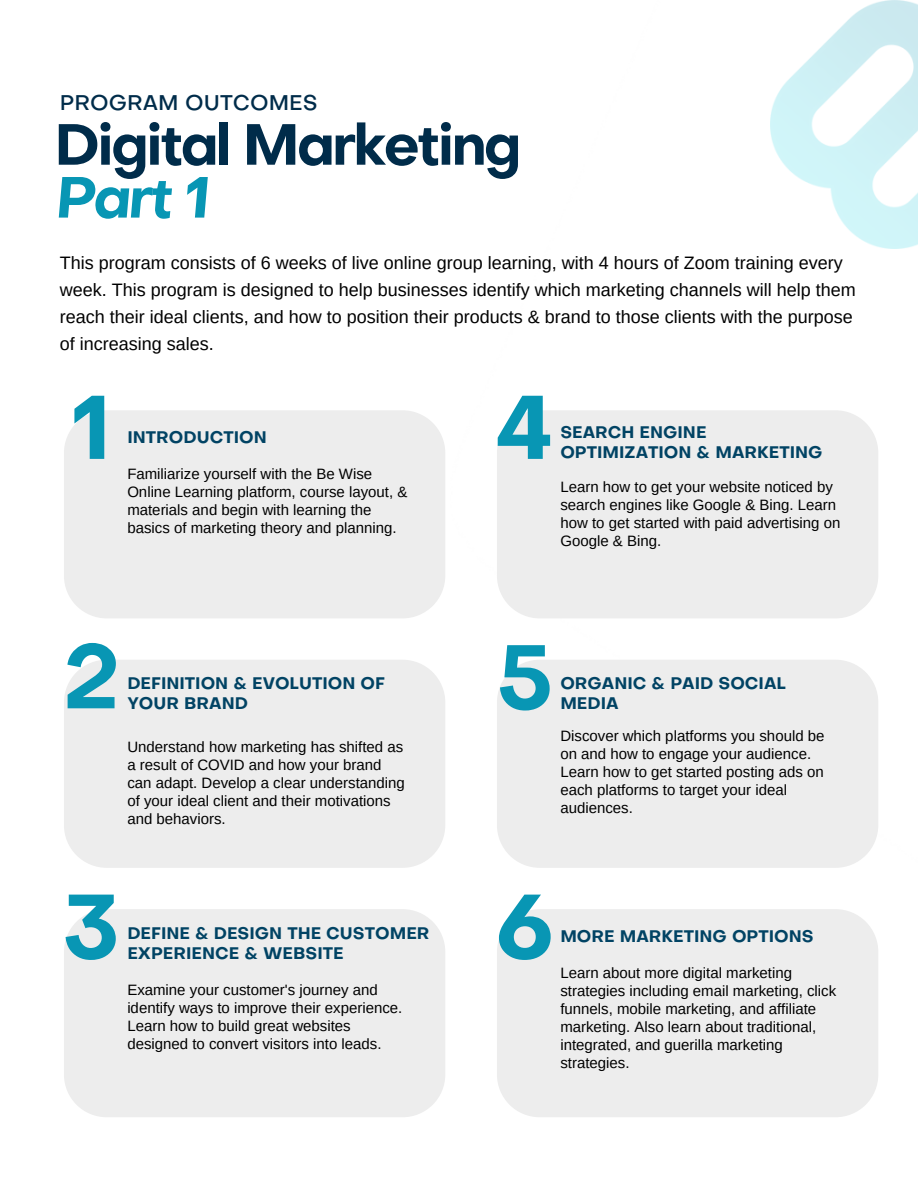
<style>
.page{position:relative;width:918px;height:1188px;background:#fff}
.page>*{position:absolute;margin:0;border:0;box-sizing:border-box;transform-origin:0 0}
.t1{font:700 88.65px "Objective";color:#0896b4}
.t2{font:700 57px "Objective";letter-spacing:-.055em;color:#002c4a}
.t3{font:italic 700 57px "Objective";color:#0896b4}
.t4{font:500 21px "Objective";color:#002c4a}
.t5{font:18px/27px "Arimo";color:#000}
.t6{font:700 16.5px/20.2px "Objective";color:#014364}
.t7{font:15px/18px "Arimo";color:#000}
</style>
<div class="page">
<img style="left:770px;top:0;width:148px;height:249px">
<div style="left:64px;top:410px;width:381px;height:208px;background:#ededed"></div>
<div style="left:64px;top:660px;width:381px;height:208px;background:#ededed"></div>
<div style="left:64px;top:909px;width:381px;height:208px;background:#ededed"></div>
<div style="left:497px;top:410px;width:381px;height:208px;background:#ededed"></div>
<div style="left:497px;top:660px;width:381px;height:208px;background:#ededed"></div>
<div style="left:497px;top:909px;width:381px;height:208px;background:#ededed"></div>
<h3 class="t4" style="left:60px;top:94px;width:259px">PROGRAM OUTCOMES</h3>
<h2 class="t2" style="left:54px;top:122px;width:469px">Digital Marketing</h2>
<h2 class="t3" style="left:54px;top:175px;width:157px">Part 1</h2>
<p class="t5" style="left:60px;top:250px;width:797px">This program consists of 6 weeks of live online group learning, with 4 hours of Zoom training every week. This program is designed to help businesses identify which marketing channels will help them reach their ideal clients, and how to position their products &amp; brand to those clients with the purpose of increasing sales.</p>
<h1 class="t1" style="left:71px;top:392px;width:43px">1</h1>
<p class="t6" style="left:127px;top:429px;width:141px">INTRODUCTION</p>
<p class="t7" style="left:127px;top:465px;width:282px">Familiarize yourself with the Be Wise Online Learning platform, course layout, &amp; materials and begin with learning the basics of marketing theory and planning.</p>
<h1 class="t1" style="left:495px;top:392px;width:61px">4</h1>
<p class="t6" style="left:560px;top:424px;width:264px">SEARCH ENGINE<br>OPTIMIZATION &amp; MARKETING</p>
<p class="t7" style="left:560px;top:478px;width:282px">Learn how to get your website noticed by search engines like Google &amp; Bing. Learn how to get started with paid advertising on Google &amp; Bing.</p>
<h1 class="t1" style="left:63px;top:642px;width:60px">2</h1>
<p class="t6" style="left:127px;top:675px;width:259px">DEFINITION &amp; EVOLUTION OF<br>YOUR BRAND</p>
<p class="t7" style="left:127px;top:738px;width:279px">Understand how marketing has shifted as a result of COVID and how your brand can adapt. Develop a clear understanding of your ideal client and their motivations and behaviors.</p>
<h1 class="t1" style="left:495px;top:642px;width:60px">5</h1>
<p class="t6" style="left:560px;top:675px;width:227px">ORGANIC &amp; PAID SOCIAL<br>MEDIA</p>
<p class="t7" style="left:560px;top:727px;width:266px">Discover which platforms you should be on and how to engage your audience.<br>Learn how to get started posting ads on each platforms to target your ideal audiences.</p>
<h1 class="t1" style="left:63px;top:891px;width:60px">3</h1>
<p class="t6" style="left:127px;top:924px;width:304px">DEFINE &amp; DESIGN THE CUSTOMER<br>EXPERIENCE &amp; WEBSITE</p>
<p class="t7" style="left:127px;top:981px;width:277px">Examine your customer's journey and identify ways to improve their experience.<br>Learn how to build great websites designed to convert visitors into leads.</p>
<h1 class="t1" style="left:495px;top:891px;width:61px">6</h1>
<p class="t6" style="left:560px;top:928px;width:255px">MORE MARKETING OPTIONS</p>
<p class="t7" style="left:560px;top:964px;width:277px">Learn about more digital marketing strategies including email marketing, click funnels, mobile marketing, and affiliate marketing. Also learn about traditional, integrated, and guerilla marketing strategies.</p>
</div>
